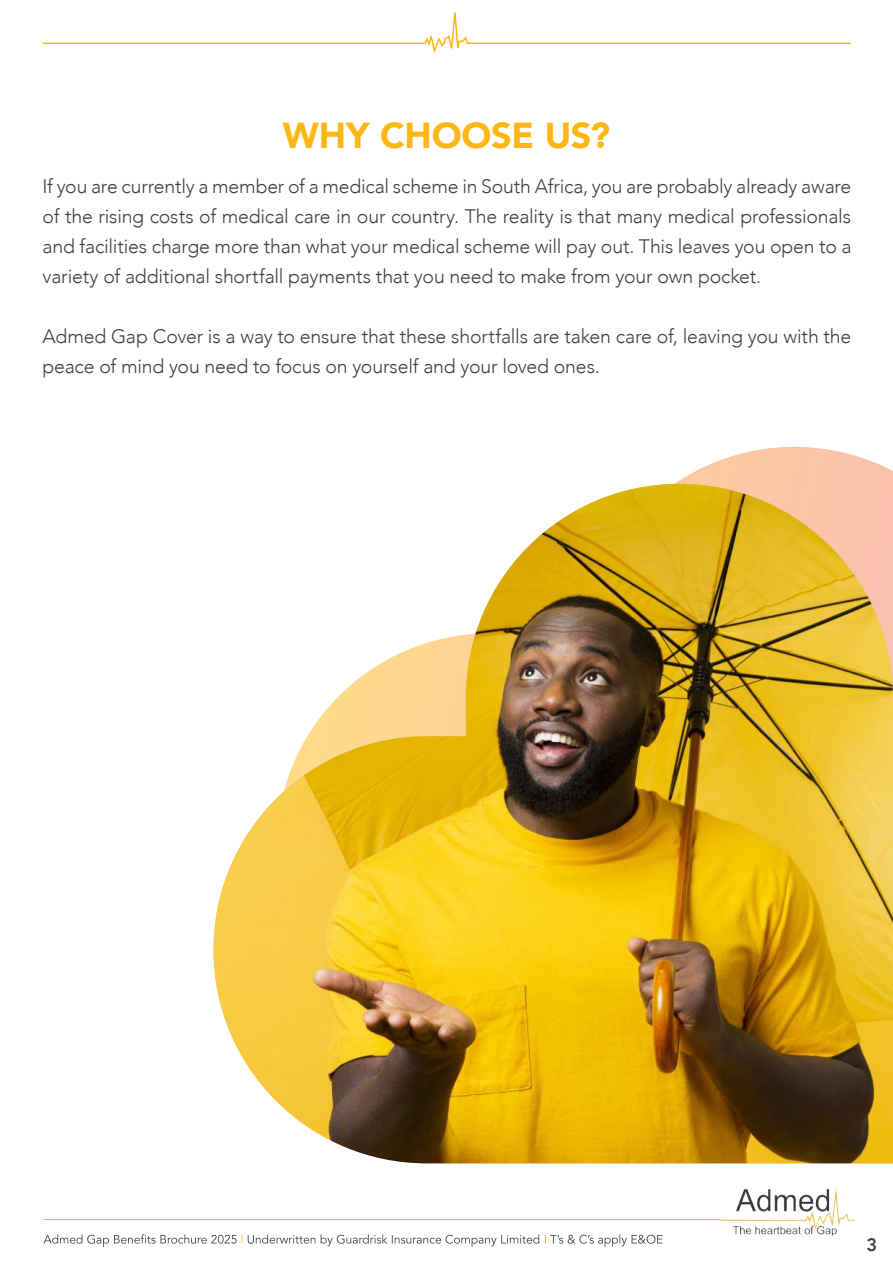
<style>
.page{position:relative;width:893px;height:1263px;background:#fff}
.page>*{position:absolute;margin:0;border:0;box-sizing:border-box;transform-origin:0 0}
.t1{font:900 36px "Avenir";letter-spacing:-.01em;color:#fdb714}
.t2{font:300 19.5px/30px "Avenir";letter-spacing:-.01em;color:#404040;text-align:justify}
.t3{font:800 18px "Avenir";color:#404040}
.t4{font:12px "Avenir";color:#fdb714}
</style>
<div class="page">
<svg style="left:411px;top:12px;width:440px;height:41px"></svg>
<svg style="left:44px;top:1234px;width:193px;height:13px"></svg>
<svg style="left:248px;top:1234px;width:291px;height:13px"></svg>
<svg style="left:545px;top:1234px;width:118px;height:13px"></svg>
<hr style="left:43px;top:1219px;width:677px;height:1px;background:#fdb714">
<img style="left:719px;top:1188px;width:136px;height:47px">
<hr style="left:43px;top:43px;width:369px;height:1px;background:#fdb714">
<svg style="left:672px;top:447px;width:221px;height:37px"></svg>
<img style="left:213px;top:484px;width:680px;height:679px">
<h1 class="t1" style="left:283px;top:104px;width:329px">WHY CHOOSE US?</h1>
<p class="t2" style="left:43px;top:171px;width:810px">If you are currently a member of a medical scheme in South Africa, you are probably already aware of the rising costs of medical care in our country. The reality is that many medical professionals and facilities charge more than what your medical scheme will pay out. This leaves you open to a variety of additional shortfall payments that you need to make from your own pocket.</p>
<p class="t2" style="left:43px;top:321px;width:810px">Admed Gap Cover is a way to ensure that these shortfalls are taken care of, leaving you with the peace of mind you need to focus on yourself and your loved ones.</p>
<p class="t4" style="left:241px;top:1232px;width:4px">|</p>
<p class="t3" style="left:866px;top:1230px;width:12px">3</p>
</div>
